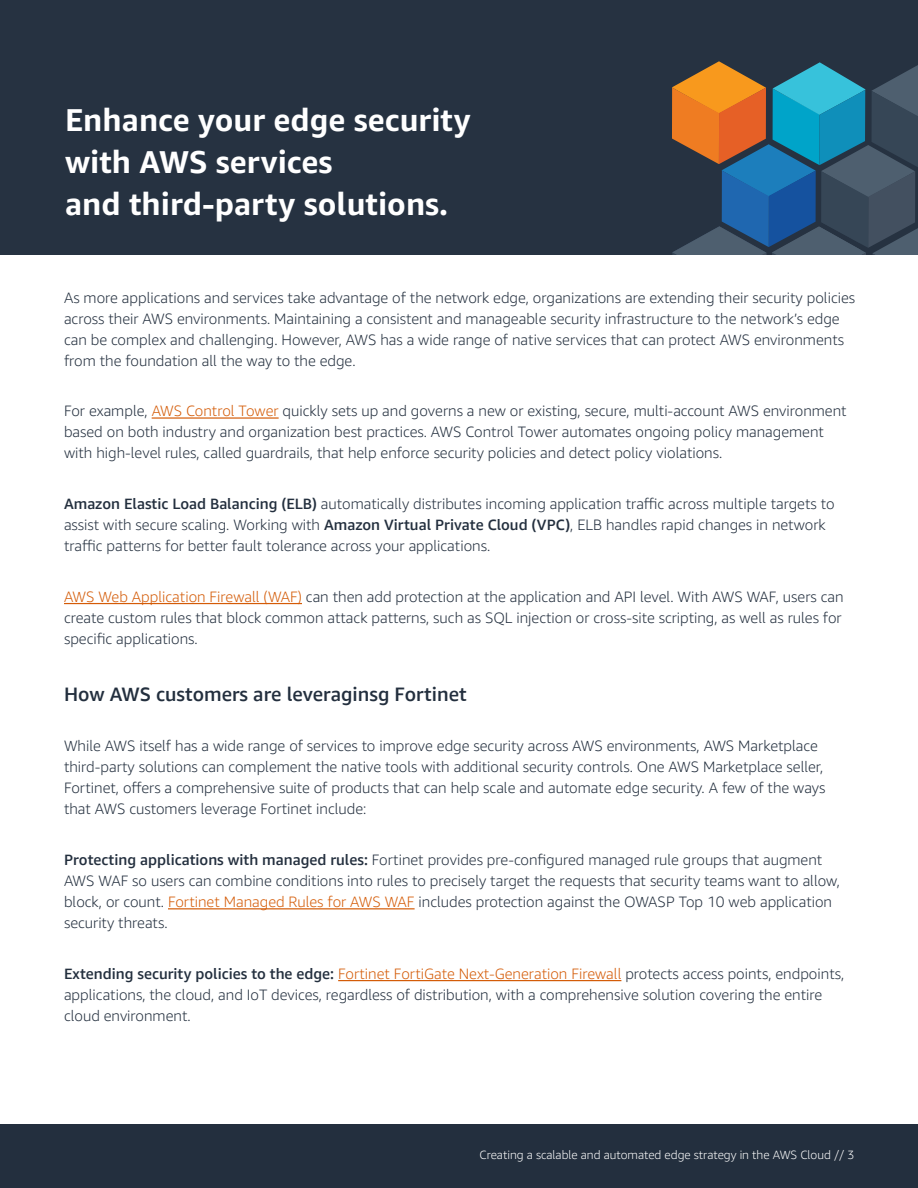
<style>
.page{position:relative;width:918px;height:1188px;background:#fff}
.page>*{position:absolute;margin:0;border:0;box-sizing:border-box;transform-origin:0 0}
.t1{font:700 31.5px/42px "Amazon Ember";color:#fff}
.t2{font:500 19.5px "Amazon Ember";color:#232f3e}
.t3{font:300 15px/21px "Amazon Ember";color:#232f3e}
.t4{font:300 12px "Amazon Ember";color:#fff}
.s1{color:#d45b07}
.s2{font-weight:500}
</style>
<div class="page">
<div style="left:0;top:1124px;width:918px;height:64px;background:#232f3e"></div>
<div style="left:0;top:0;width:918px;height:257px;background:#263241"></div>
<svg style="left:672px;top:61px;width:246px;height:195px"></svg>
<div style="left:0;top:256px;width:918px;height:89px;background:#fff"></div>
<hr style="left:152px;top:417px;width:127px;height:2px;background:#d45b07">
<hr style="left:64px;top:603px;width:238px;height:1px;background:#d45b07">
<hr style="left:168px;top:908px;width:247px;height:1px;background:#d45b07">
<hr style="left:338px;top:980px;width:283px;height:1px;background:#d45b07">
<h1 class="t1" style="left:65px;top:99px;width:407px">Enhance your edge security with AWS services<br>and third-party solutions.</h1>
<p class="t3" style="left:64px;top:287px;width:793px">As more applications and services take advantage of the network edge, organizations are extending their security policies across their AWS environments. Maintaining a consistent and manageable security infrastructure to the network’s edge can be complex and challenging. However, AWS has a wide range of native services that can protect AWS environments from the foundation all the way to the edge.</p>
<p class="t3" style="left:64px;top:401px;width:784px">For example, <span class="s1">AWS Control Tower</span> quickly sets up and governs a new or existing, secure, multi-account AWS environment based on both industry and organization best practices. AWS Control Tower automates ongoing policy management with high-level rules, called guardrails, that help enforce security policies and detect policy violations.</p>
<p class="t3" style="left:64px;top:493px;width:772px"><span class="s2">Amazon Elastic Load Balancing (ELB)</span> automatically distributes incoming application traffic across multiple targets to assist with secure scaling. Working with <span class="s2">Amazon Virtual Private Cloud (VPC)</span>, ELB handles rapid changes in network traffic patterns for better fault tolerance across your applications.</p>
<p class="t3" style="left:64px;top:586px;width:781px"><span class="s1">AWS Web Application Firewall (WAF)</span> can then add protection at the application and API level. With AWS WAF, users can create custom rules that block common attack patterns, such as SQL injection or cross-site scripting, as well as rules for specific applications.</p>
<h2 class="t2" style="left:64px;top:682px;width:404px">How AWS customers are leveraginsg Fortinet</h2>
<p class="t3" style="left:64px;top:736px;width:763px">While AWS itself has a wide range of services to improve edge security across AWS environments, AWS Marketplace third-party solutions can complement the native tools with additional security controls. One AWS Marketplace seller, Fortinet, offers a comprehensive suite of products that can help scale and automate edge security. A few of the ways that AWS customers leverage Fortinet include:</p>
<p class="t3" style="left:64px;top:850px;width:777px"><span class="s2">Protecting applications with managed rules:</span> Fortinet provides pre-configured managed rule groups that augment AWS WAF so users can combine conditions into rules to precisely target the requests that security teams want to allow, block, or count. <span class="s1">Fortinet Managed Rules for AWS WAF</span> includes protection against the OWASP Top 10 web application security threats.</p>
<p class="t3" style="left:64px;top:963px;width:782px"><span class="s2">Extending security policies to the edge:</span> <span class="s1">Fortinet FortiGate Next-Generation Firewall</span> protects access points, endpoints, applications, the cloud, and IoT devices, regardless of distribution, with a comprehensive solution covering the entire cloud environment.</p>
<p class="t4" style="left:480px;top:1148px;width:377px">Creating a scalable and automated edge strategy in the AWS Cloud // 3</p>
</div>
